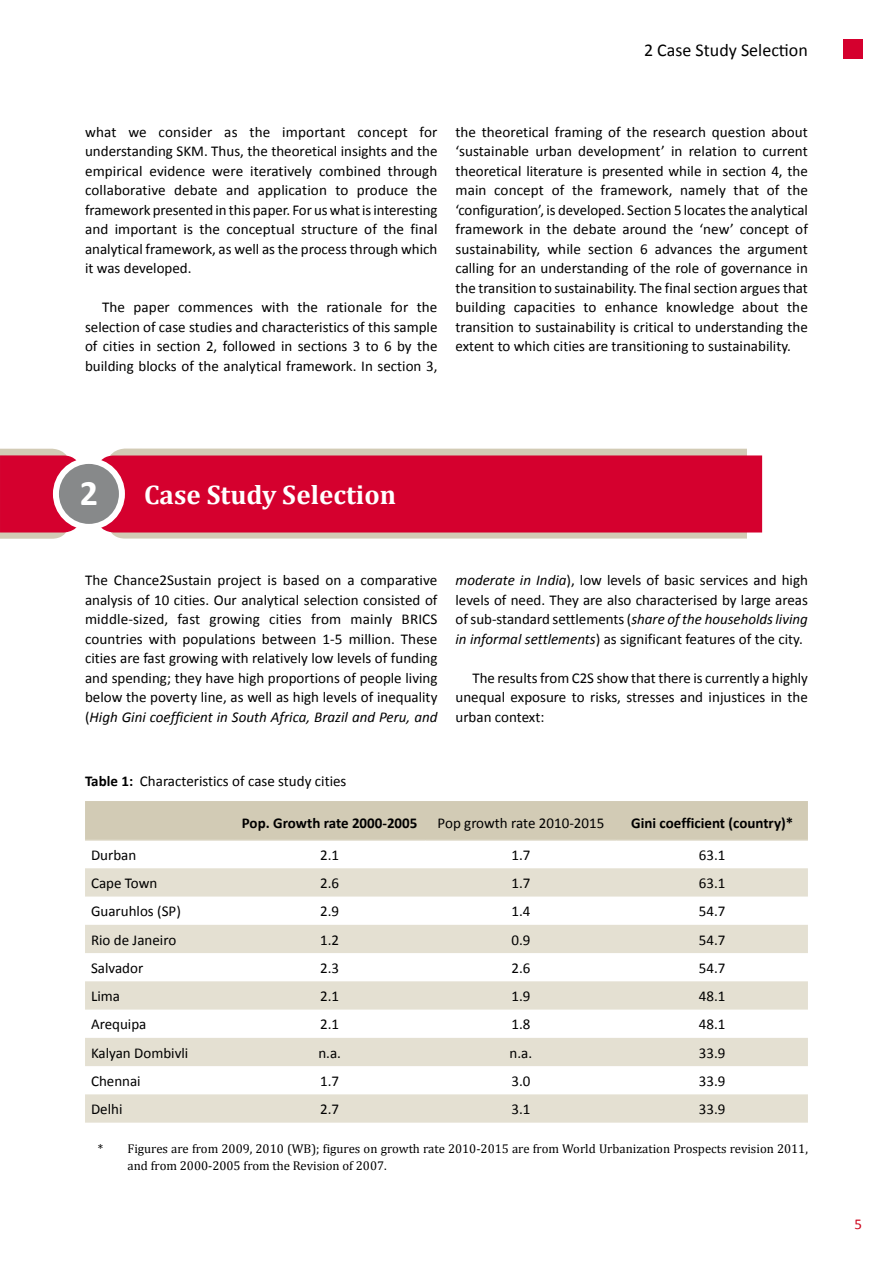
<style>
.page{position:relative;width:893px;height:1263px;background:#fff}
.page>*{position:absolute;margin:0;border:0;box-sizing:border-box;transform-origin:0 0}
.t1{font:700 36px "Calibri";color:#fff}
.t2{font:700 27px "Cambria";color:#fff}
.t3{font:18px "Calibri";color:#000}
.t4{font:15px/19.5px "Calibri";color:#000;text-align:justify}
.t5{font:700 15px "Calibri";color:#000}
.t6{font:15px "Calibri";color:#cd071e}
.t7{font:12.75px/17.2px "Cambria";color:#000}
.s1{font-style:italic}
.s2{font-weight:700}
</style>
<div class="page">
<svg style="left:110px;top:449px;width:637px;height:90px;background:#d3c4b2"></svg>
<div style="left:101px;top:455px;width:661px;height:77px;background:#d5002e"></div>
<svg style="left:0;top:449px;width:76px;height:90px;background:#d6294c"></svg>
<div style="left:56px;top:461px;width:66px;height:66px;background:#87898a;border-radius:50%"></div>
<div style="left:53px;top:458px;width:72px;height:72px;border:6px solid #fff;border-radius:50%"></div>
<div style="left:85px;top:801px;width:723px;height:39px;background:#d2cbb5"></div>
<svg style="left:85px;top:868px;width:723px;height:255px;fill:#e4e0d2"></svg>
<hr style="left:85px;top:840px;width:149px;height:1px;background:#e4e0d2">
<hr style="left:234px;top:840px;width:191px;height:1px;background:#e4e0d2">
<hr style="left:425px;top:840px;width:192px;height:1px;background:#e4e0d2">
<hr style="left:617px;top:840px;width:191px;height:1px;background:#e4e0d2">
<div style="left:844px;top:39px;width:19px;height:19px;background:#d5002e"></div>
<p class="t3" style="left:644px;top:39px;width:165px">2 Case Study Selection</p>
<p class="t4" style="left:85px;top:122px;width:354px">what we consider as the important concept for understanding SKM. Thus, the theoretical insights and the empirical evidence were iteratively combined through collaborative debate and application to produce the framework presented in this paper. For us whatisinteresting and important is the conceptual structure of the final analytical framework, as well as the process through which it was developed.</p>
<p class="t4" style="left:85px;top:297px;width:354px;text-indent:17px">The paper commences with the rationale for the selection of case studies and characteristics of this sample of cities in section 2, followed in sections 3 to 6 by the building blocks of the analytical framework. In section 3,</p>
<p class="t4" style="left:455px;top:122px;width:354px">the theoretical framing of the research question about ‘sustainable urban development’ in relation to current theoretical literature is presented while in section 4, the main concept of the framework, namely that of the ‘configuration’, is developed. Section 5 locates the analytical framework in the debate around the ‘new’ concept of sustainability, while section 6 advances the argument calling for an understanding of the role of governance in the transition to sustainability. The final section argues that building capacities to enhance knowledge about the transition to sustainability is critical to understanding the extent to which cities are transitioning to sustainability.</p>
<h1 class="t1" style="left:80px;top:470px;width:20px">2</h1>
<h2 class="t2" style="left:144px;top:475px;width:253px">Case Study Selection</h2>
<p class="t4" style="left:85px;top:570px;width:354px">The Chance2Sustain project is based on a comparative analysis of 10 cities. Our analytical selection consisted of middle-sized, fast growing cities from mainly BRICS countries with populations between 1-5 million. These cities are fast growing with relatively low levels of funding and spending; they have high proportions of people living below the poverty line, as well as high levels of inequality (<span class="s1">High Gini coefficient in South Africa, Brazil and Peru, and</span></p>
<p class="t4" style="left:455px;top:570px;width:354px"><span class="s1">moderate in India</span>), low levels of basic services and high levels of need. They are also characterised by large areas of sub-standard settlements (<span class="s1">share of the households living in informal settlements</span>) as significant features of the city.</p>
<p class="t4" style="left:455px;top:668px;width:354px;text-indent:17px">The results from C2S show that there is currently a highly unequal exposure to risks, stresses and injustices in the urban context:</p>
<p class="t4" style="left:85px;top:771px;width:263px"><span class="s2">Table 1:</span> Characteristics of case study cities</p>
<p class="t5" style="left:242px;top:813px;width:177px">Pop. Growth rate 2000-2005</p>
<p class="t4" style="left:438px;top:813px;width:168px">Pop growth rate 2010-2015</p>
<p class="t5" style="left:631px;top:813px;width:164px">Gini coefficient (country)*</p>
<p class="t4" style="left:91px;top:845px;width:47px">Durban</p>
<p class="t4" style="left:320px;top:845px;width:20px">2.1</p>
<p class="t4" style="left:511px;top:845px;width:20px">1.7</p>
<p class="t4" style="left:699px;top:845px;width:28px">63.1</p>
<p class="t4" style="left:91px;top:873px;width:68px">Cape Town</p>
<p class="t4" style="left:320px;top:873px;width:20px">2.6</p>
<p class="t4" style="left:511px;top:873px;width:20px">1.7</p>
<p class="t4" style="left:699px;top:873px;width:28px">63.1</p>
<p class="t4" style="left:91px;top:902px;width:91px">Guaruhlos (SP)</p>
<p class="t4" style="left:320px;top:902px;width:20px">2.9</p>
<p class="t4" style="left:511px;top:902px;width:20px">1.4</p>
<p class="t4" style="left:699px;top:902px;width:28px">54.7</p>
<p class="t4" style="left:91px;top:930px;width:87px">Rio de Janeiro</p>
<p class="t4" style="left:320px;top:930px;width:20px">1.2</p>
<p class="t4" style="left:511px;top:930px;width:20px">0.9</p>
<p class="t4" style="left:699px;top:930px;width:28px">54.7</p>
<p class="t4" style="left:91px;top:958px;width:54px">Salvador</p>
<p class="t4" style="left:320px;top:958px;width:20px">2.3</p>
<p class="t4" style="left:511px;top:958px;width:20px">2.6</p>
<p class="t4" style="left:699px;top:958px;width:28px">54.7</p>
<p class="t4" style="left:91px;top:986px;width:30px">Lima</p>
<p class="t4" style="left:320px;top:986px;width:20px">2.1</p>
<p class="t4" style="left:511px;top:986px;width:20px">1.9</p>
<p class="t4" style="left:699px;top:986px;width:28px">48.1</p>
<p class="t4" style="left:91px;top:1015px;width:57px">Arequipa</p>
<p class="t4" style="left:320px;top:1015px;width:20px">2.1</p>
<p class="t4" style="left:511px;top:1015px;width:20px">1.8</p>
<p class="t4" style="left:699px;top:1015px;width:28px">48.1</p>
<p class="t4" style="left:91px;top:1043px;width:99px">Kalyan Dombivli</p>
<p class="t4" style="left:318px;top:1043px;width:24px">n.a.</p>
<p class="t4" style="left:510px;top:1043px;width:24px">n.a.</p>
<p class="t4" style="left:699px;top:1043px;width:28px">33.9</p>
<p class="t4" style="left:91px;top:1071px;width:51px">Chennai</p>
<p class="t4" style="left:320px;top:1071px;width:20px">1.7</p>
<p class="t4" style="left:511px;top:1071px;width:20px">3.0</p>
<p class="t4" style="left:699px;top:1071px;width:28px">33.9</p>
<p class="t4" style="left:91px;top:1099px;width:33px">Delhi</p>
<p class="t4" style="left:320px;top:1099px;width:20px">2.7</p>
<p class="t4" style="left:511px;top:1099px;width:20px">3.1</p>
<p class="t4" style="left:699px;top:1099px;width:28px">33.9</p>
<p class="t7" style="left:128px;top:1139px;width:682px;text-indent:-30px">* Figures are from 2009, 2010 (WB); figures on growth rate 2010-2015 are from World Urbanization Prospects revision 2011, and from 2000-2005 from the Revision of 2007.</p>
<p class="t6" style="left:854px;top:1214px;width:9px">5</p>
</div>
